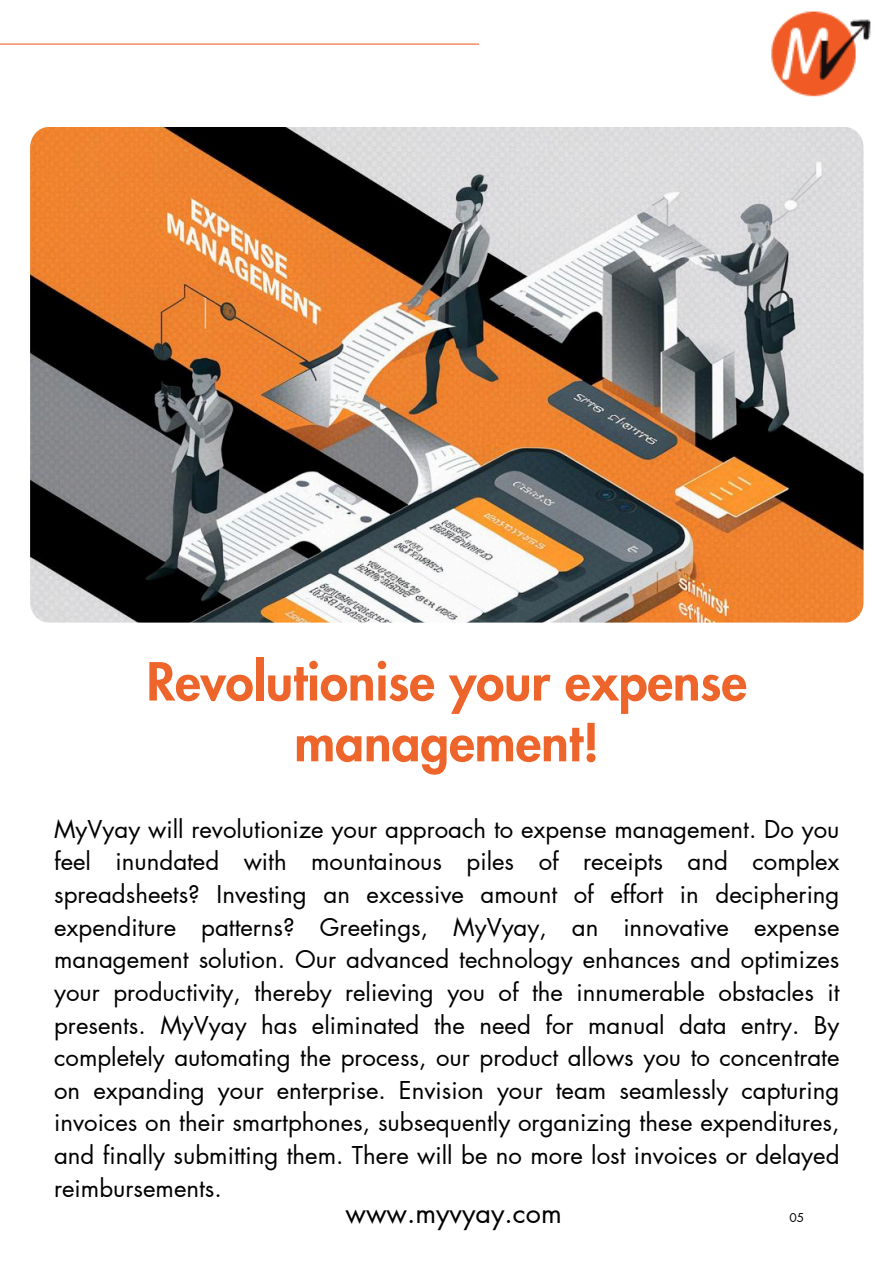
<style>
.page{position:relative;width:894px;height:1264px;background:#fff}
.page>*{position:absolute;margin:0;border:0;box-sizing:border-box;transform-origin:0 0}
.t1{font:800 51px/60.8px "Futura LT Pro";color:#ed652b;text-align:center}
.t2{font:27px "Futura LT Pro";color:#000}
.t3{font:24px/32.7px "Futura LT Pro";color:#000;text-align:justify}
.t4{font:12px "Futura LT Pro";color:#000}
</style>
<div class="page">
<hr style="left:0;top:44px;width:478px;height:1px;background:#ed652b">
<img style="left:30px;top:127px;width:833px;height:495px">
<img style="left:771px;top:11px;width:98px;height:86px">
<p class="t1" style="left:147px;top:653px;width:601px">Revolutionise your expense management!</p>
<h2 class="t3" style="left:54px;top:813px;width:786px">MyVyay will revolutionize your approach to expense management. Do you feel inundated with mountainous piles of receipts and complex spreadsheets? Investing an excessive amount of effort in deciphering expenditure patterns? Greetings, MyVyay, an innovative expense management solution. Our advanced technology enhances and optimizes your productivity, thereby relieving you of the innumerable obstacles it presents. MyVyay has eliminated the need for manual data entry. By completely automating the process, our product allows you to concentrate on expanding your enterprise. Envision your team seamlessly capturing invoices on their smartphones, subsequently organizing these expenditures, and finally submitting them. There will be no more lost invoices or delayed reimbursements.</h2>
<h1 class="t2" style="left:345px;top:1200px;width:218px">www.myvyay.com</h1>
<p class="t4" style="left:789px;top:1211px;width:16px">05</p>
</div>
